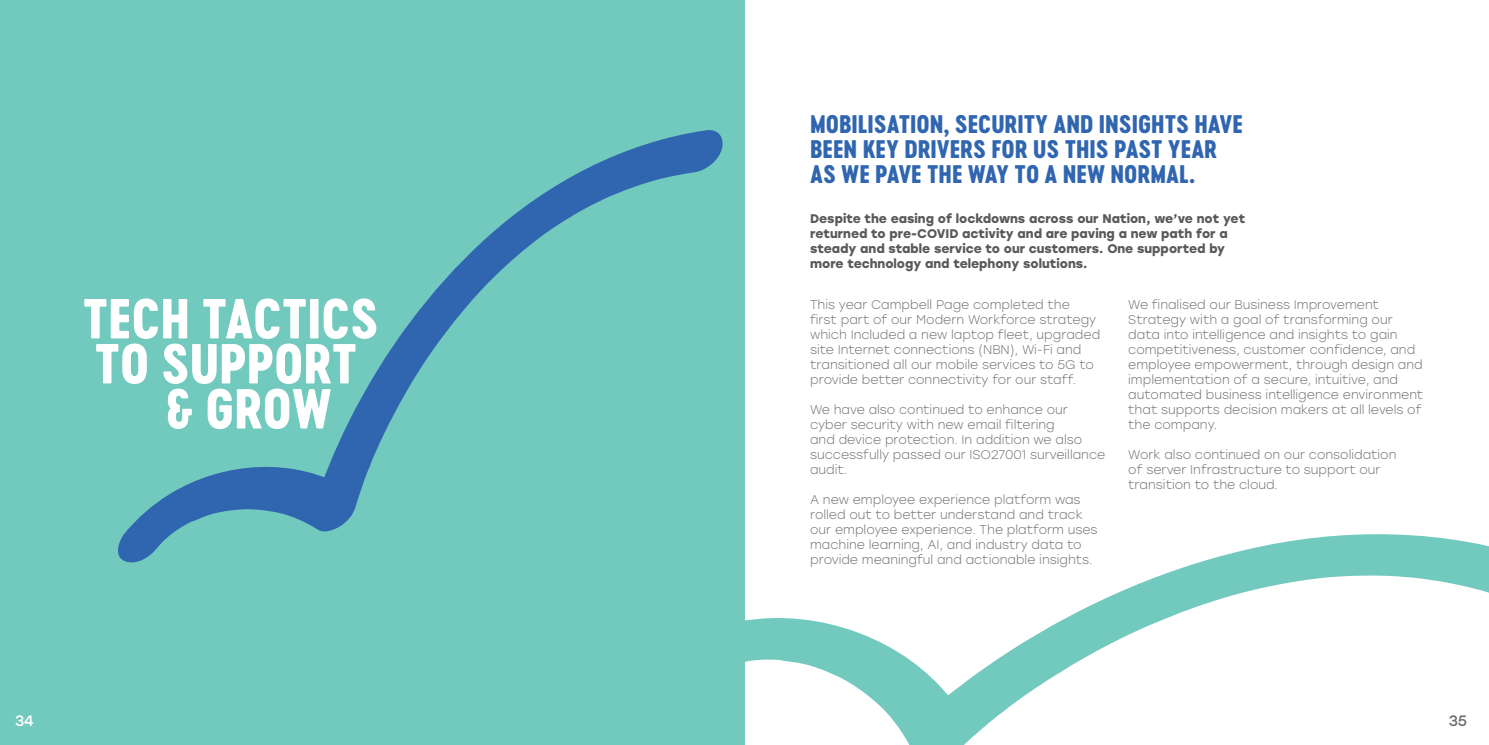
<style>
.page{position:relative;width:1489px;height:745px;background:#fff}
.page>*{position:absolute;margin:0;border:0;box-sizing:border-box;transform-origin:0 0}
.t1{font:52.5px "Cervo Neue Extra Bold Neue";color:#fff}
.t2{font:23.75px/25px "Cervo Neue Extra Bold Neue";color:#3065b0}
.t3{font:15px "Stolzl";color:#fff}
.t4{font:15px "Stolzl";color:#6d6e71}
.t5{font:300 12.5px/15px "Stolzl";color:#6d6e71}
.t6{font:700 12.5px/15px "Stolzl";color:#58595b}
</style>
<div class="page">
<div style="left:0;top:0;width:744px;height:744px;background:#72c9be"></div>
<svg style="left:118px;top:130px;width:605px;height:433px"></svg>
<svg style="left:676px;top:525px;width:812px;height:219px"></svg>
<h1 class="t1" style="left:83px;top:281px;width:297px">TECH TACTICS</h1>
<h1 class="t1" style="left:94px;top:326px;width:264px">TO SUPPORT</h1>
<h1 class="t1" style="left:165px;top:371px;width:168px">&amp; GROW</h1>
<p class="t3" style="left:15px;top:710px;width:20px">34</p>
<h2 class="t2" style="left:810px;top:111px;width:434px">MOBILISATION, SECURITY AND INSIGHTS HAVE<br>BEEN KEY DRIVERS FOR US THIS PAST YEAR<br>AS WE PAVE THE WAY TO A NEW NORMAL.</h2>
<p class="t6" style="left:810px;top:210px;width:436px">Despite the easing of lockdowns across our Nation, we’ve not yet returned to pre-COVID activity and are paving a new path for a steady and stable service to our customers. One supported by more technology and telephony solutions.</p>
<p class="t5" style="left:810px;top:296px;width:291px">This year Campbell Page completed the<br>first part of our Modern Workforce strategy which Included a new laptop fleet, upgraded site Internet connections (NBN), Wi-Fi and transitioned all our mobile services to 5G to provide better connectivity for our staff.</p>
<p class="t5" style="left:810px;top:401px;width:297px">We have also continued to enhance our cyber security with new email filtering<br>and device protection. In addition we also successfully passed our ISO27001 surveillance audit.</p>
<p class="t5" style="left:810px;top:491px;width:289px">A new employee experience platform was rolled out to better understand and track our employee experience. The platform uses machine learning, AI, and industry data to provide meaningful and actionable insights.</p>
<p class="t5" style="left:1128px;top:296px;width:296px">We finalised our Business Improvement Strategy with a goal of transforming our data into intelligence and insights to gain competitiveness, customer confidence, and employee empowerment, through design and implementation of a secure, intuitive, and automated business intelligence environment that supports decision makers at all levels of the company.</p>
<p class="t5" style="left:1128px;top:446px;width:270px">Work also continued on our consolidation of server Infrastructure to support our transition to the cloud.</p>
<p class="t4" style="left:1448px;top:710px;width:20px">35</p>
</div>
